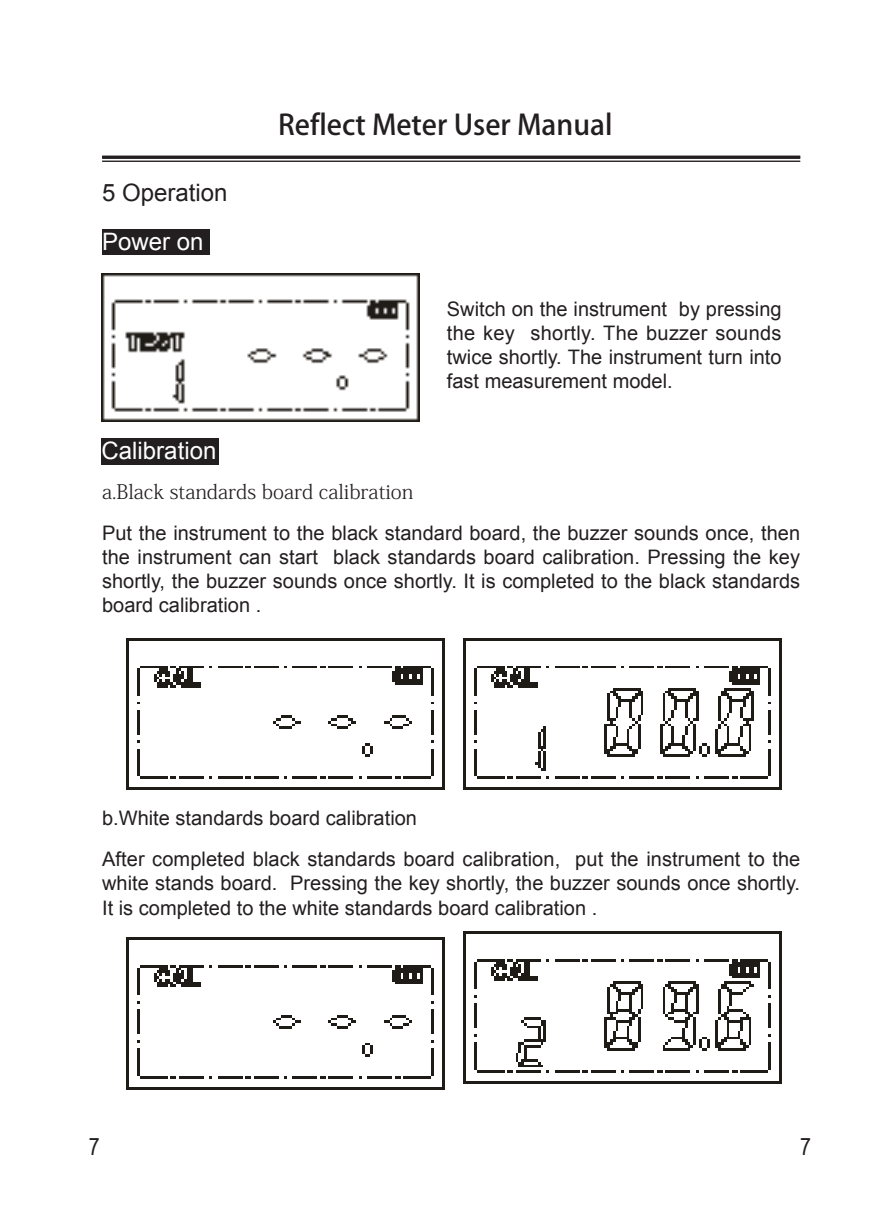
<style>
.page{position:relative;width:874px;height:1225px;background:#fff}
.page>*{position:absolute;margin:0;border:0;box-sizing:border-box;transform-origin:0 0}
.t1{font:28px "Adobe Heiti Std";color:#231f20}
.t2{font:24px "Arial";color:#fff}
.t3{font:24px "Arial";color:#231f20}
.t4{font:24px "Arial Narrow";color:#231f20}
.t5{font:20px/24px "Arial";color:#231f20;text-align:justify}
.t6{font:20px "Adobe Fangsong Std";color:#231f20}
</style>
<div class="page">
<hr style="left:102px;top:156px;width:697px;height:3px;background:#231f20">
<hr style="left:102px;top:161px;width:697px;height:1px;background:#231f20">
<img style="left:101px;top:273px;width:318px;height:149px">
<img style="left:126px;top:638px;width:318px;height:152px">
<img style="left:463px;top:638px;width:318px;height:152px">
<img style="left:126px;top:938px;width:318px;height:151px">
<img style="left:463px;top:932px;width:318px;height:151px">
<div style="left:102px;top:229px;width:108px;height:26px;background:#231f20"></div>
<div style="left:101px;top:438px;width:118px;height:26px;background:#231f20"></div>
<p class="t3" style="left:102px;top:176px;width:127px">5 Operation</p>
<p class="t2" style="left:102px;top:226px;width:103px">Power on</p>
<p class="t2" style="left:101px;top:435px;width:116px">Calibration</p>
<h1 class="t1" style="left:278px;top:108px;width:335px">Reflect Meter User Manual</h1>
<p class="t5" style="left:446px;top:297px;width:336px">Switch on the instrument by pressing the key shortly. The buzzer sounds twice shortly. The instrument turn into fast measurement model.</p>
<p class="t6" style="left:102px;top:479px;width:312px">a.Black standards board calibration</p>
<p class="t5" style="left:102px;top:521px;width:699px">Put the instrument to the black standard board, the buzzer sounds once, then the instrument can start black standards board calibration. Pressing the key shortly, the buzzer sounds once shortly. It is completed to the black standards board calibration .</p>
<p class="t5" style="left:102px;top:798px;width:699px;line-height:41.2px">b.White standards board calibration<br>After completed black standards board calibration, put the instrument to the</p>
<p class="t5" style="left:102px;top:871px;width:699px">white stands board. Pressing the key shortly, the buzzer sounds once shortly.<br>It is completed to the white standards board calibration .</p>
<p class="t4" style="left:89px;top:1128px;width:12px">7</p>
<p class="t4" style="left:799px;top:1128px;width:12px">7</p>
</div>
